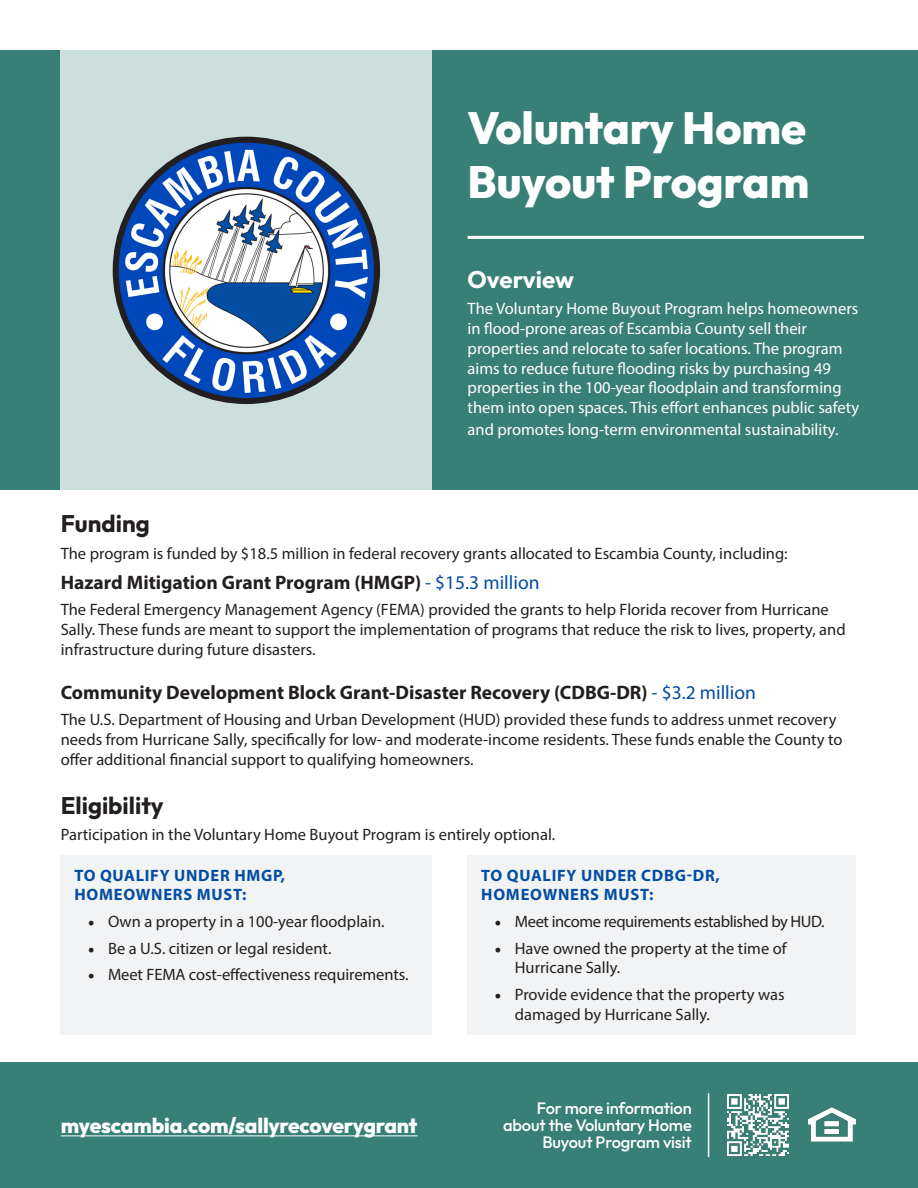
<style>
.page{position:relative;width:918px;height:1188px;background:#fff}
.page>*{position:absolute;margin:0;border:0;box-sizing:border-box;transform-origin:0 0}
.t1{font:800 45px/54px "Outfit";color:#fff}
.t2{font:700 24px "Outfit";color:#231f20}
.t3{font:700 24px "Outfit";color:#fff}
.t4{font:800 21px "Outfit";letter-spacing:-.01em;color:#fff}
.t5{font:700 19.5px "Myriad Pro";color:#231f20}
.t6{font:16.5px/19.8px "Myriad Pro";color:#231f20}
.t7{font:16.5px/19.8px "Myriad Pro";color:#fff}
.t8{font:700 16.5px/19.8px "Myriad Pro";letter-spacing:.045em;color:#034da2}
.t9{font:500 16.5px/17px "Outfit";letter-spacing:-.01em;color:#fff;text-align:right}
.t10{font:16.5px "Myriad Pro";letter-spacing:-.025em;color:#231f20}
.s1{font-weight:400;color:#034da2}
.s2{font-family:"Minion Pro";font-size:18px}
</style>
<div class="page">
<div style="left:0;top:50px;width:918px;height:440px;background:#388075"></div>
<div style="left:61px;top:47px;width:371px;height:447px;background:#cddfdc"></div>
<img style="left:115px;top:139px;width:262px;height:262px">
<div style="left:113px;top:137px;width:267px;height:267px;border:6px solid #231f20;border-radius:50%"></div>
<hr style="left:468px;top:236px;width:396px;height:3px;background:#fff">
<div style="left:468px;top:855px;width:388px;height:179px;background:#f2f3f4"></div>
<div style="left:61px;top:855px;width:371px;height:179px;background:#f2f3f4"></div>
<div style="left:0;top:1062px;width:918px;height:126px;background:#388075"></div>
<hr style="left:61px;top:1136px;width:356px;height:1px;background:#fff">
<hr style="left:708px;top:1093px;width:1px;height:64px;background:#fff">
<img style="left:727px;top:1094px;width:63px;height:63px">
<img style="left:808px;top:1108px;width:48px;height:34px">
<h1 class="t1" style="left:468px;top:100px;width:343px">Voluntary Home<br>Buyout Program</h1>
<h2 class="t3" style="left:468px;top:264px;width:108px">Overview</h2>
<p class="t7" style="left:468px;top:298px;width:393px">The Voluntary Home Buyout Program helps homeowners in flood-prone areas of Escambia County sell their properties and relocate to safer locations. The program aims to reduce future flooding risks by purchasing 49 properties in the 100-year floodplain and transforming them into open spaces. This effort enhances public safety</p>
<p class="t7" style="left:468px;top:419px;width:372px">and promotes long-term environmental sustainability.</p>
<h2 class="t2" style="left:61px;top:509px;width:91px">Funding</h2>
<p class="t6" style="left:61px;top:543px;width:728px">The program is funded by $18.5 million in federal recovery grants allocated to Escambia County, including:</p>
<p class="t5" style="left:61px;top:570px;width:480px">Hazard Mitigation Grant Program (HMGP) <span class="s1">- $15.3 million</span></p>
<p class="t6" style="left:61px;top:600px;width:786px">The Federal Emergency Management Agency (FEMA) provided the grants to help Florida recover from Hurricane<br>Sally. These funds are meant to support the implementation of programs that reduce the risk to lives, property, and infrastructure during future disasters.</p>
<p class="t5" style="left:61px;top:679px;width:697px">Community Development Block Grant-Disaster Recovery (CDBG-DR) <span class="s1">- $3.2 million</span></p>
<p class="t6" style="left:61px;top:710px;width:783px">The U.S. Department of Housing and Urban Development (HUD) provided these funds to address unmet recovery needs from Hurricane Sally, specifically for low- and moderate-income residents. These funds enable the County to offer additional financial support to qualifying homeowners.</p>
<h2 class="t2" style="left:61px;top:790px;width:105px">Eligibility</h2>
<p class="t6" style="left:61px;top:825px;width:496px">Participation in the Voluntary Home Buyout Program is entirely optional.</p>
<p class="t8" style="left:481px;top:865px;width:240px">TO QUALIFY UNDER CDBG-DR,<br>HOMEOWNERS MUST:</p>
<p class="t10" style="left:495px;top:911px;width:332px"><span class="s2">•</span> Meet income requirements established by HUD.</p>
<p class="t6" style="left:515px;top:938px;width:273px;text-indent:-20px"><span class="s2">•</span> Have owned the property at the time of<br>Hurricane Sally.</p>
<p class="t6" style="left:515px;top:984px;width:271px;text-indent:-20px"><span class="s2">•</span> Provide evidence that the property was damaged by Hurricane Sally.</p>
<p class="t8" style="left:74px;top:865px;width:212px">TO QUALIFY UNDER HMGP,<br>HOMEOWNERS MUST:</p>
<p class="t6" style="left:88px;top:911px;width:298px"><span class="s2">•</span> Own a property in a 100-year floodplain.</p>
<p class="t6" style="left:88px;top:938px;width:245px"><span class="s2">•</span> Be a U.S. citizen or legal resident.</p>
<p class="t6" style="left:88px;top:964px;width:322px"><span class="s2">•</span> Meet FEMA cost-effectiveness requirements.</p>
<p class="t4" style="left:61px;top:1112px;width:358px">myescambia.com/sallyrecoverygrant</p>
<p class="t9" style="left:503px;top:1100px;width:190px">For more information about the Voluntary Home<br>Buyout Program visit</p>
</div>
